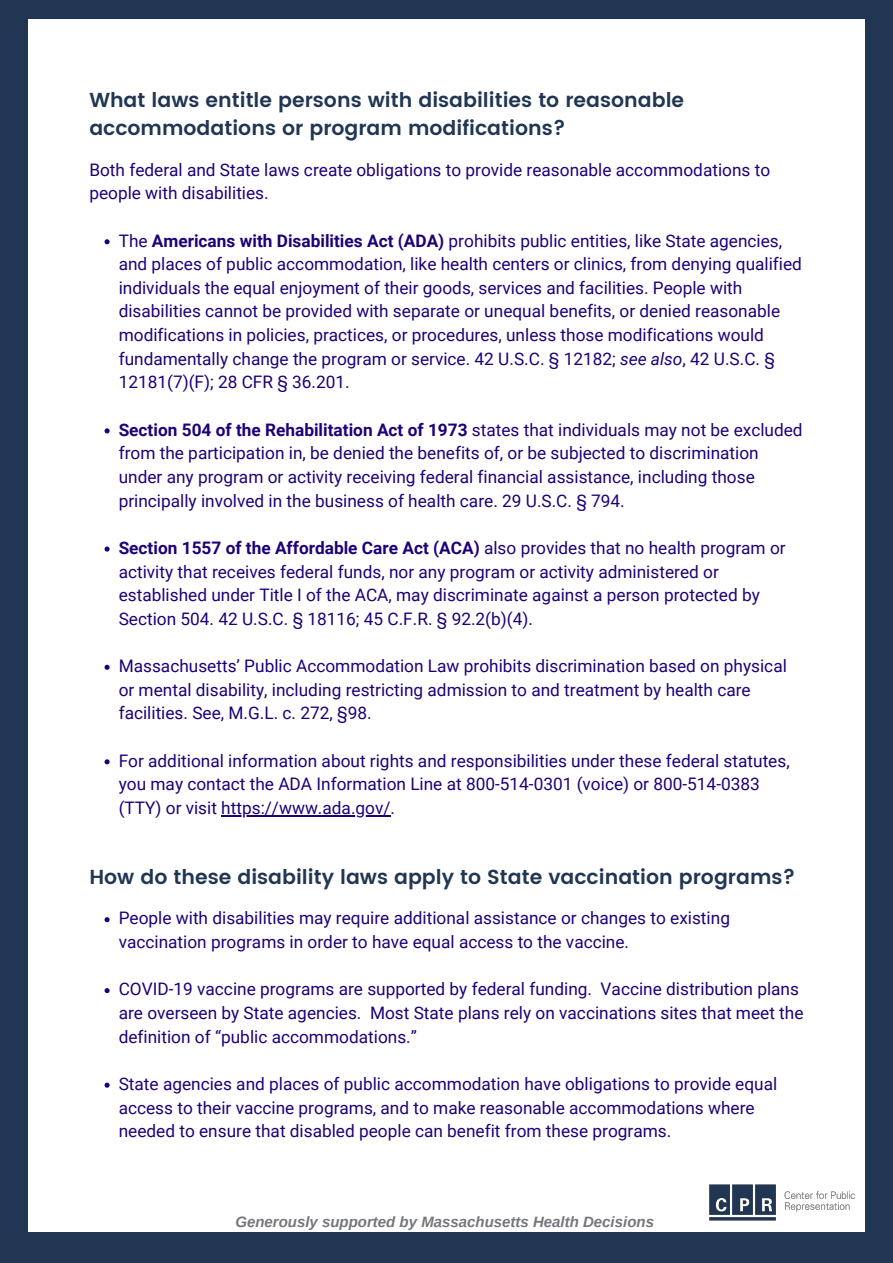
<style>
.page{position:relative;width:893px;height:1263px;background:#213653}
.page>*{position:absolute;margin:0;border:0;box-sizing:border-box;transform-origin:0 0}
.t1{font:600 20.25px/27.8px "Poppins";color:#203653}
.t2{font:17.25px/23.6px "Roboto";color:#1e0078}
.t3{font:italic 700 15px "Arimo";color:#73767b}
.s1{font-weight:700}
.s2{font-style:italic}
</style>
<div class="page">
<div style="left:28px;top:19px;width:837px;height:1212px;background:#fff"></div>
<svg style="left:105px;top:239px;width:5px;height:5px"></svg>
<svg style="left:105px;top:428px;width:5px;height:5px"></svg>
<svg style="left:105px;top:546px;width:5px;height:6px"></svg>
<svg style="left:105px;top:665px;width:5px;height:5px"></svg>
<svg style="left:105px;top:759px;width:5px;height:5px"></svg>
<hr style="left:221px;top:815px;width:169px;height:2px;background:#1e0078">
<svg style="left:105px;top:917px;width:5px;height:5px"></svg>
<svg style="left:105px;top:988px;width:5px;height:5px"></svg>
<svg style="left:105px;top:1082px;width:5px;height:6px"></svg>
<img style="left:709px;top:1184px;width:146px;height:37px">
<p class="t1" style="left:89px;top:86px;width:596px">What laws entitle persons with disabilities to reasonable accommodations or program modifications?</p>
<p class="t2" style="left:89px;top:158px;width:682px">Both federal and State laws create obligations to provide reasonable accommodations to people with disabilities.</p>
<p class="t2" style="left:119px;top:229px;width:685px">The <span class="s1">Americans with Disabilities Act (ADA)</span> prohibits public entities, like State agencies, and places of public accommodation, like health centers or clinics, from denying qualified individuals the equal enjoyment of their goods, services and facilities. People with disabilities cannot be provided with separate or unequal benefits, or denied reasonable modifications in policies, practices, or procedures, unless those modifications would fundamentally change the program or service. 42 U.S.C. § 12182; <span class="s2">see also</span>, 42 U.S.C. § 12181(7)(F); 28 CFR § 36.201.</p>
<p class="t2" style="left:119px;top:418px;width:685px"><span class="s1">Section 504 of the Rehabilitation Act of 1973</span> states that individuals may not be excluded from the participation in, be denied the benefits of, or be subjected to discrimination under any program or activity receiving federal financial assistance, including those principally involved in the business of health care. 29 U.S.C. § 794.</p>
<p class="t2" style="left:119px;top:536px;width:668px"><span class="s1">Section 1557 of the Affordable Care Act (ACA)</span> also provides that no health program or activity that receives federal funds, nor any program or activity administered or established under Title I of the ACA, may discriminate against a person protected by Section 504. 42 U.S.C. § 18116; 45 C.F.R. § 92.2(b)(4).</p>
<p class="t2" style="left:119px;top:654px;width:669px">Massachusetts’ Public Accommodation Law prohibits discrimination based on physical or mental disability, including restricting admission to and treatment by health care facilities. See, M.G.L. c. 272, §98.</p>
<p class="t2" style="left:119px;top:749px;width:672px">For additional information about rights and responsibilities under these federal statutes, you may contact the ADA Information Line at 800-514-0301 (voice) or 800-514-0383 (TTY) or visit https://www.ada.gov/.</p>
<p class="t1" style="left:89px;top:863px;width:707px">How do these disability laws apply to State vaccination programs?</p>
<p class="t2" style="left:119px;top:907px;width:613px">People with disabilities may require additional assistance or changes to existing vaccination programs in order to have equal access to the vaccine.</p>
<p class="t2" style="left:119px;top:978px;width:686px">COVID-19 vaccine programs are supported by federal funding. Vaccine distribution plans are overseen by State agencies. Most State plans rely on vaccinations sites that meet the definition of “public accommodations.”</p>
<p class="t2" style="left:119px;top:1072px;width:660px">State agencies and places of public accommodation have obligations to provide equal access to their vaccine programs, and to make reasonable accommodations where needed to ensure that disabled people can benefit from these programs.</p>
<p class="t3" style="left:235px;top:1213px;width:420px">Generously supported by Massachusetts Health Decisions</p>
</div>
